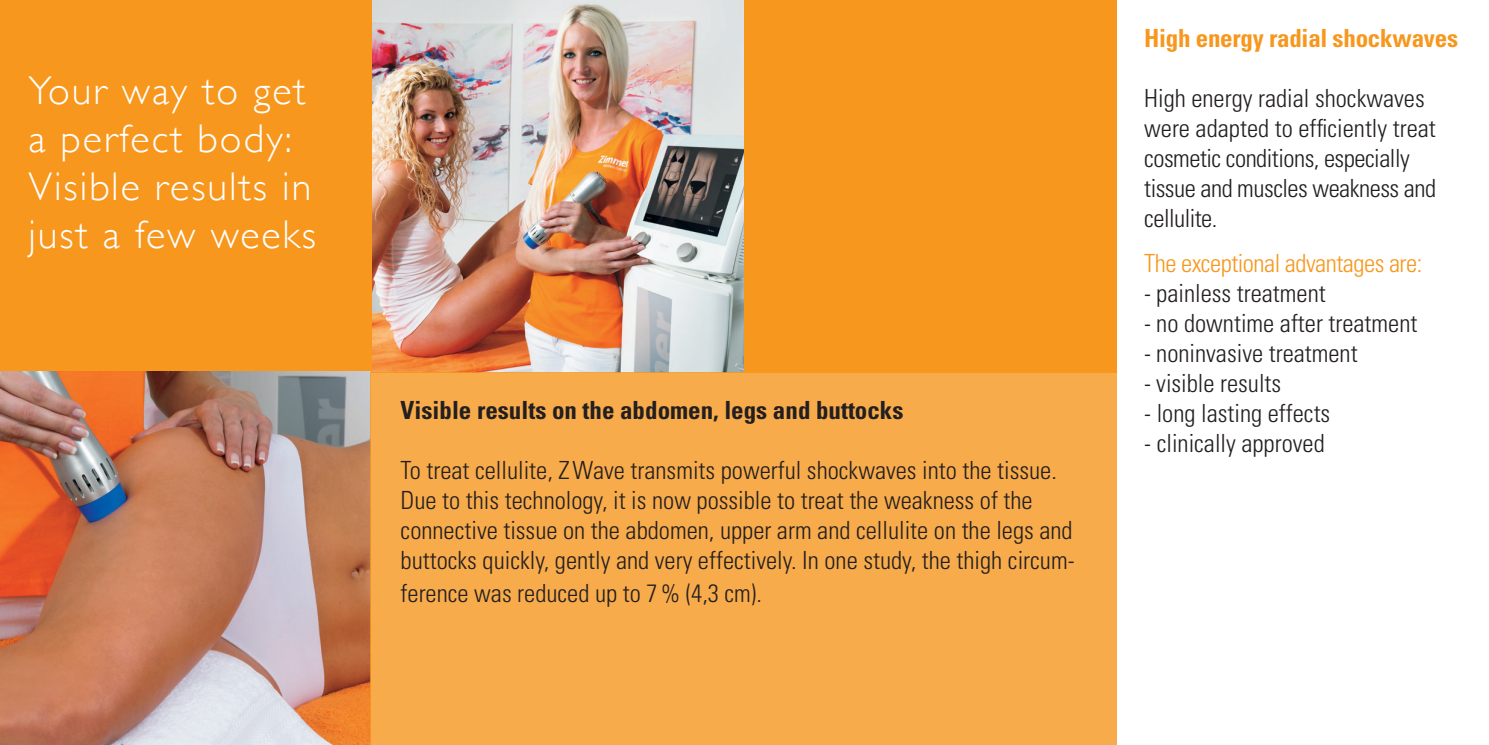
<style>
.page{position:relative;width:1489px;height:745px;background:#fff}
.page>*{position:absolute;margin:0;border:0;box-sizing:border-box;transform-origin:0 0}
.t1{font:300 40px/48px "Gill Sans";letter-spacing:.05em;color:#fff}
.t2{font:300 condensed 25px/30px "Univers LT Std";color:#231f20}
.t3{font:300 condensed 25px/30px "Univers LT Std";letter-spacing:-.02em;color:#231f20}
.t4{font:700 condensed 25px "Univers LT Std";color:#231f20}
.t5{font:300 condensed 25px "Univers LT Std";letter-spacing:-.02em;color:#f7971d}
.t6{font:700 condensed 25px "Univers LT Std";letter-spacing:-.01em;color:#f7971d}
</style>
<div class="page">
<div style="left:0;top:0;width:372px;height:372px;background:#f7971d"></div>
<img style="left:372px;top:0;width:372px;height:372px">
<img style="left:0;top:371px;width:370px;height:373px">
<div style="left:370px;top:372px;width:746px;height:372px;background:#f8ab4a"></div>
<div style="left:744px;top:0;width:372px;height:372px;background:#f7971d"></div>
<h1 class="t1" style="left:28px;top:65px;width:289px">Your way to get a perfect body:<br>Visible results in just a few weeks</h1>
<p class="t4" style="left:400px;top:394px;width:504px">Visible results on the abdomen, legs and buttocks</p>
<p class="t2" style="left:400px;top:455px;width:675px">To treat cellulite, Z Wave transmits powerful shockwaves into the tissue.<br>Due to this technology, it is now possible to treat the weakness of the connective tissue on the abdomen, upper arm and cellulite on the legs and buttocks quickly, gently and very effectively. In one study, the thigh circum-</p>
<p class="t2" style="left:400px;top:578px;width:363px">ference was reduced up to 7% (4,3 cm).</p>
<p class="t6" style="left:1144px;top:22px;width:315px">High energy radial shockwaves</p>
<p class="t3" style="left:1144px;top:83px;width:293px">High energy radial shockwaves were adapted to efficiently treat cosmetic conditions, especially tissue and muscles weakness and cellulite.</p>
<p class="t5" style="left:1144px;top:248px;width:279px">The exceptional advantages are:</p>
<p class="t2" style="left:1144px;top:278px;width:183px">- painless treatment</p>
<p class="t2" style="left:1144px;top:308px;width:275px">- no downtime after treatment</p>
<p class="t2" style="left:1144px;top:338px;width:215px">- noninvasive treatment</p>
<p class="t2" style="left:1144px;top:368px;width:138px">- visible results</p>
<p class="t2" style="left:1144px;top:398px;width:188px">- long lasting effects</p>
<p class="t2" style="left:1144px;top:428px;width:182px">- clinically approved</p>
</div>
